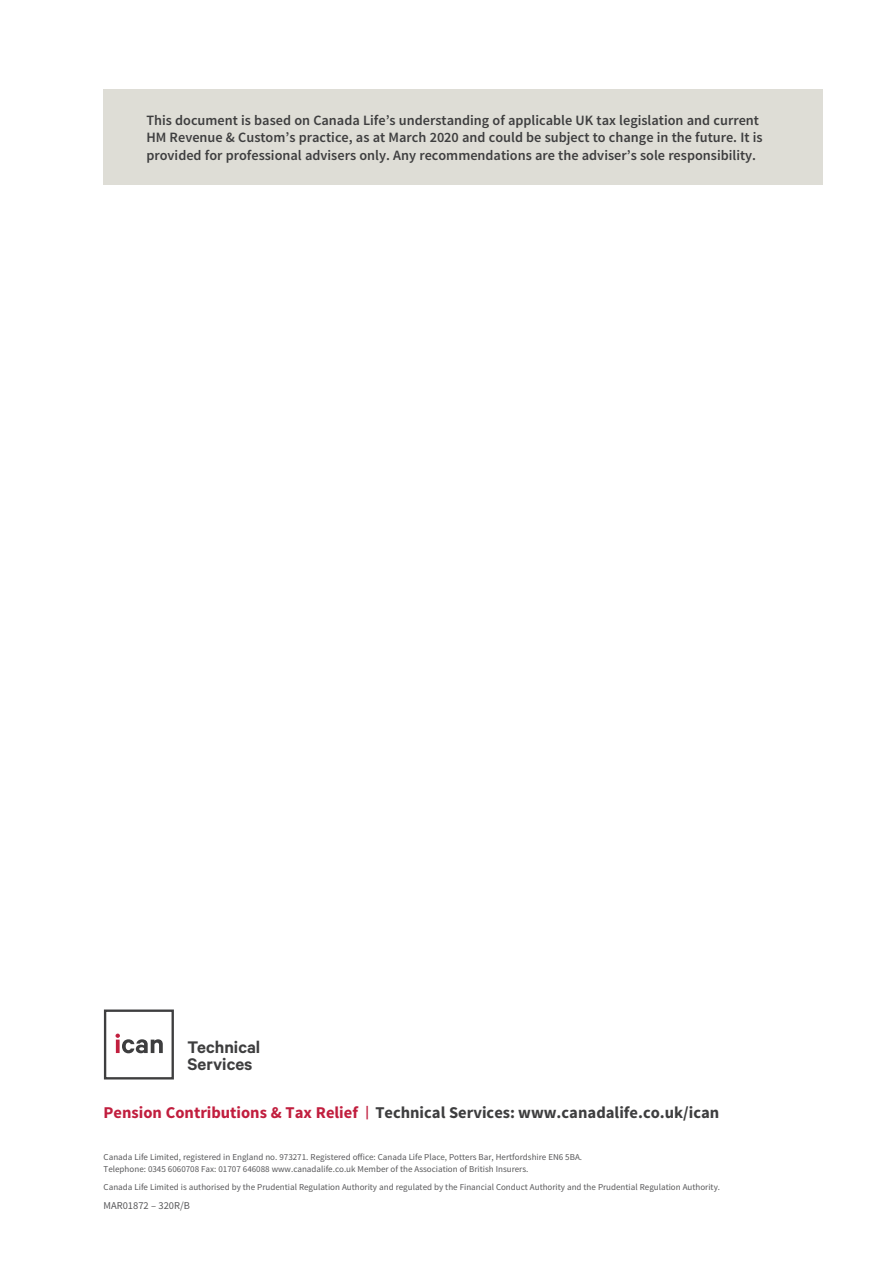
<style>
.page{position:relative;width:893px;height:1263px;background:#fff}
.page>*{position:absolute;margin:0;border:0;box-sizing:border-box;transform-origin:0 0}
.t1{font:600 18.9px/17.7px "Calibre";color:#3e3e3f}
.t2{font:700 16.5px "Source Sans Pro";color:#3e3e3f}
.t3{font:600 14.25px/17.2px "Source Sans Pro";color:#3e3e3f}
.t4{font:10.5px "Source Sans Pro";color:#58585a}
.t5{font:9px "Source Sans Pro";color:#58585a}
.s1{color:#c11e3e}
.s2{font-size:13.5px;color:#c11e3e}
</style>
<div class="page">
<div style="left:104px;top:89px;width:719px;height:96px;background:#deddd6"></div>
<div style="left:104px;top:1009px;width:70px;height:70px;border:2px solid #3e3e3f"></div>
<svg style="left:116px;top:1033px;width:47px;height:20px"></svg>
<p class="t3" style="left:146px;top:112px;width:618px">This document is based on Canada Life’s understanding of applicable UK tax legislation and current<br>HM Revenue &amp; Custom’s practice, as at March 2020 and could be subject to change in the future. It is provided for professional advisers only. Any recommendations are the adviser’s sole responsibility.</p>
<p class="t1" style="left:188px;top:1037px;width:74px">Technical<br>Services</p>
<p class="t2" style="left:104px;top:1102px;width:617px"><span class="s1">Pension Contributions &amp; Tax Relief</span> <span class="s2">|</span> Technical Services: www.canadalife.co.uk/ican</p>
<p class="t5" style="left:104px;top:1151px;width:480px">Canada Life Limited, registered in England no. 973271. Registered office: Canada Life Place, Potters Bar, Hertfordshire EN6 5BA.</p>
<p class="t5" style="left:104px;top:1163px;width:426px">Telephone: 0345 6060708 Fax: 01707 646088 www.canadalife.co.uk Member of the Association of British Insurers.</p>
<p class="t5" style="left:104px;top:1181px;width:618px">Canada Life Limited is authorised by the Prudential Regulation Authority and regulated by the Financial Conduct Authority and the Prudential Regulation Authority.</p>
<p class="t4" style="left:103px;top:1199px;width:88px">MAR01872 – 320R/B</p>
</div>
